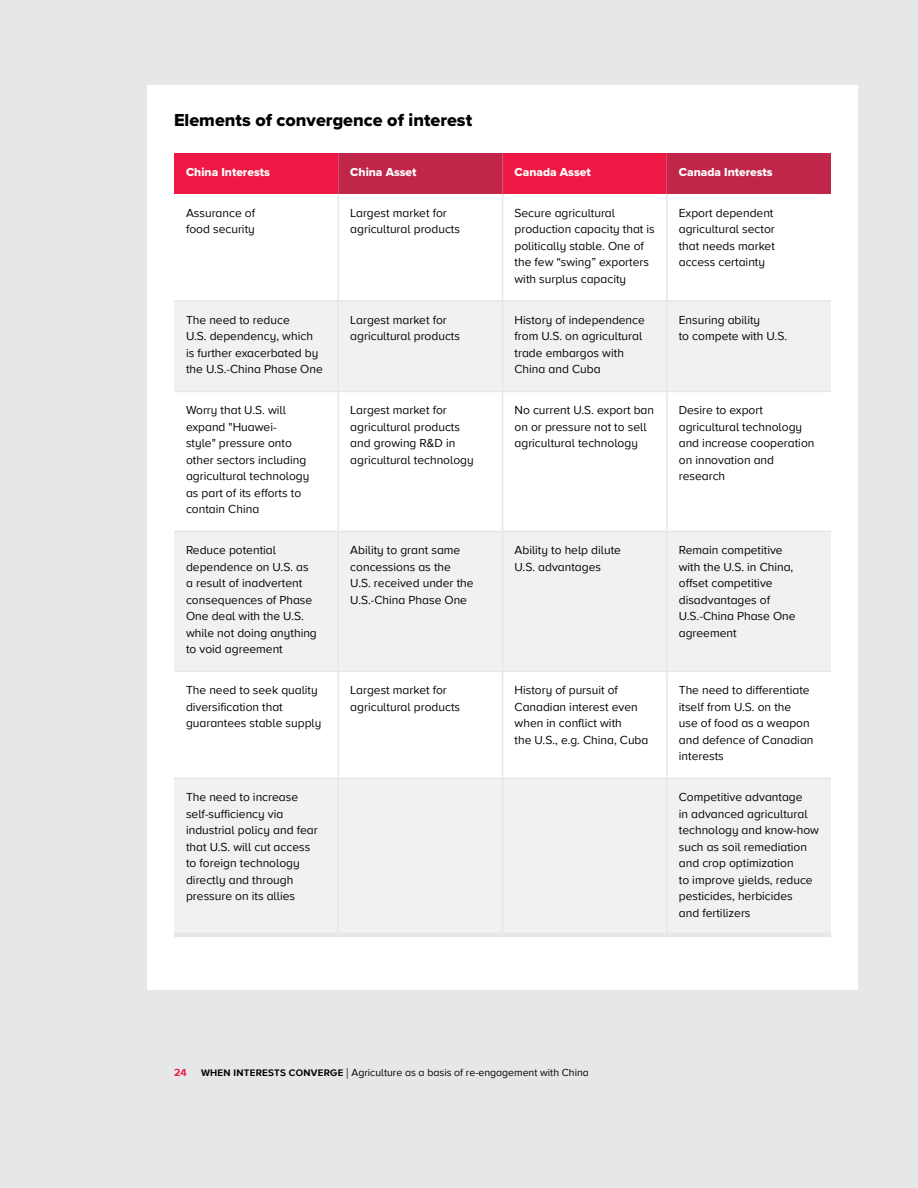
<style>
.page{position:relative;width:918px;height:1188px;background:#e6e7e8}
.page>*{position:absolute;margin:0;border:0;box-sizing:border-box;transform-origin:0 0}
.t1{font:18px "Proxima Nova Extrabld";color:#000}
.t2{font:12px/16.5px "Proxima Nova A";color:#000}
.t3{font:12px "Proxima Nova Extrabld";color:#fff}
.t4{font:10.5px "Proxima Nova A";color:#000}
.t5{font:700 10.5px "Proxima Nova A";color:#ed1944}
.s1{font-weight:700;font-size:9.75px}
.s2{font-family:"Adobe Garamond"}
</style>
<div class="page">
<div style="left:147px;top:86px;width:711px;height:904px;background:#fff"></div>
<svg style="left:174px;top:153px;width:657px;height:41px;background:#d61f46"></svg>
<svg style="left:174px;top:302px;width:657px;height:631px;fill:#f1f1f2"></svg>
<hr style="left:338px;top:194px;width:1px;height:106px;background:#e6e7e8">
<hr style="left:502px;top:194px;width:1px;height:106px;background:#e6e7e8">
<hr style="left:666px;top:194px;width:2px;height:106px;background:#e6e7e8">
<hr style="left:174px;top:300px;width:164px;height:2px;background:#e6e7e8">
<hr style="left:338px;top:300px;width:164px;height:2px;background:#e6e7e8">
<hr style="left:338px;top:302px;width:1px;height:89px;background:#e6e7e8">
<hr style="left:502px;top:300px;width:165px;height:2px;background:#e6e7e8">
<hr style="left:502px;top:302px;width:1px;height:89px;background:#e6e7e8">
<hr style="left:667px;top:300px;width:164px;height:2px;background:#e6e7e8">
<hr style="left:666px;top:302px;width:2px;height:89px;background:#e6e7e8">
<hr style="left:174px;top:391px;width:164px;height:1px;background:#e6e7e8">
<hr style="left:338px;top:391px;width:164px;height:1px;background:#e6e7e8">
<hr style="left:338px;top:392px;width:1px;height:139px;background:#e6e7e8">
<hr style="left:502px;top:391px;width:165px;height:1px;background:#e6e7e8">
<hr style="left:502px;top:392px;width:1px;height:139px;background:#e6e7e8">
<hr style="left:667px;top:391px;width:164px;height:1px;background:#e6e7e8">
<hr style="left:666px;top:392px;width:2px;height:139px;background:#e6e7e8">
<hr style="left:174px;top:531px;width:164px;height:1px;background:#e6e7e8">
<hr style="left:338px;top:531px;width:164px;height:1px;background:#e6e7e8">
<hr style="left:338px;top:532px;width:1px;height:139px;background:#e6e7e8">
<hr style="left:502px;top:531px;width:165px;height:1px;background:#e6e7e8">
<hr style="left:502px;top:532px;width:1px;height:139px;background:#e6e7e8">
<hr style="left:667px;top:531px;width:164px;height:1px;background:#e6e7e8">
<hr style="left:666px;top:532px;width:2px;height:139px;background:#e6e7e8">
<hr style="left:174px;top:671px;width:164px;height:1px;background:#e6e7e8">
<hr style="left:338px;top:671px;width:164px;height:1px;background:#e6e7e8">
<hr style="left:338px;top:672px;width:1px;height:106px;background:#e6e7e8">
<hr style="left:502px;top:671px;width:165px;height:1px;background:#e6e7e8">
<hr style="left:502px;top:672px;width:1px;height:106px;background:#e6e7e8">
<hr style="left:667px;top:671px;width:164px;height:1px;background:#e6e7e8">
<hr style="left:666px;top:672px;width:2px;height:106px;background:#e6e7e8">
<hr style="left:174px;top:778px;width:164px;height:1px;background:#e6e7e8">
<hr style="left:338px;top:778px;width:164px;height:1px;background:#e6e7e8">
<hr style="left:338px;top:779px;width:1px;height:154px;background:#e6e7e8">
<hr style="left:502px;top:778px;width:165px;height:1px;background:#e6e7e8">
<hr style="left:502px;top:779px;width:1px;height:154px;background:#e6e7e8">
<hr style="left:667px;top:778px;width:164px;height:1px;background:#e6e7e8">
<hr style="left:666px;top:779px;width:2px;height:154px;background:#e6e7e8">
<hr style="left:174px;top:933px;width:164px;height:4px;background:#e6e7e8">
<hr style="left:338px;top:933px;width:164px;height:4px;background:#e6e7e8">
<hr style="left:502px;top:933px;width:165px;height:4px;background:#e6e7e8">
<hr style="left:667px;top:933px;width:164px;height:4px;background:#e6e7e8">
<h1 class="t1" style="left:174px;top:107px;width:300px">Elements of convergence of interest</h1>
<p class="t3" style="left:186px;top:163px;width:85px">China Interests</p>
<p class="t3" style="left:350px;top:163px;width:68px">China Asset</p>
<p class="t3" style="left:515px;top:163px;width:78px">Canada Asset</p>
<p class="t3" style="left:679px;top:163px;width:95px">Canada Interests</p>
<p class="t2" style="left:186px;top:204px;width:71px">Assurance of food security</p>
<p class="t2" style="left:350px;top:204px;width:111px">Largest market for agricultural products</p>
<p class="t2" style="left:515px;top:204px;width:142px">Secure agricultural production capacity that is politically stable. One of the few “swing” exporters with surplus capacity</p>
<p class="t2" style="left:679px;top:204px;width:98px">Export dependent agricultural sector that needs market access certainty</p>
<p class="t2" style="left:186px;top:311px;width:138px">The need to reduce<br>U.S. dependency, which is further exacerbated by the U.S.-China Phase One</p>
<p class="t2" style="left:350px;top:311px;width:111px">Largest market for agricultural products</p>
<p class="t2" style="left:515px;top:311px;width:132px">History of independence from U.S. on agricultural trade embargos with<br>China and Cuba</p>
<p class="t2" style="left:679px;top:311px;width:110px">Ensuring ability<br>to compete with U.S.</p>
<p class="t2" style="left:186px;top:402px;width:125px">Worry that U.S. will expand "Huawei-<br>style" pressure onto other sectors including agricultural technology as part of its efforts to contain China</p>
<p class="t2" style="left:350px;top:402px;width:125px">Largest market for agricultural products and growing R&amp;D in agricultural technology</p>
<p class="t2" style="left:515px;top:402px;width:141px">No current U.S. export ban on or pressure not to sell agricultural technology</p>
<p class="t2" style="left:679px;top:402px;width:137px">Desire to export agricultural technology and increase cooperation on innovation and research</p>
<p class="t2" style="left:186px;top:542px;width:132px">Reduce potential dependence on U.S. as a result of inadvertent consequences of Phase<br>One deal with the U.S. while not doing anything to void agreement</p>
<p class="t2" style="left:350px;top:542px;width:125px">Ability to grant same concessions as the<br>U.S. received under the<br>U.S.-China Phase One</p>
<p class="t2" style="left:515px;top:542px;width:108px">Ability to help dilute<br>U.S. advantages</p>
<p class="t2" style="left:679px;top:542px;width:118px">Remain competitive with the U.S. in China, offset competitive disadvantages of<br>U.S.-China Phase One agreement</p>
<p class="t2" style="left:186px;top:682px;width:137px">The need to seek quality diversification that guarantees stable supply</p>
<p class="t2" style="left:350px;top:682px;width:111px">Largest market for agricultural products</p>
<p class="t2" style="left:515px;top:682px;width:135px">History of pursuit of<br>Canadian interest even when in conflict with<br>the U.S., e.g. China, Cuba</p>
<p class="t2" style="left:679px;top:682px;width:136px">The need to differentiate itself from U.S. on the<br>use of food as a weapon and defence of Canadian interests</p>
<p class="t2" style="left:186px;top:789px;width:133px">The need to increase self-sufficiency via industrial policy and fear that U.S. will cut access to foreign technology directly and through pressure on its allies</p>
<p class="t2" style="left:679px;top:789px;width:142px">Competitive advantage<br>in advanced agricultural technology and know-how such as soil remediation and crop optimization<br>to improve yields, reduce pesticides, herbicides<br>and fertilizers</p>
<p class="t5" style="left:174px;top:1066px;width:14px">24</p>
<p class="t4" style="left:201px;top:1064px;width:389px"><span class="s1">WHEN INTERESTS CONVERGE</span> <span class="s2">|</span> Agriculture as a basis of re-engagement with China</p>
</div>
